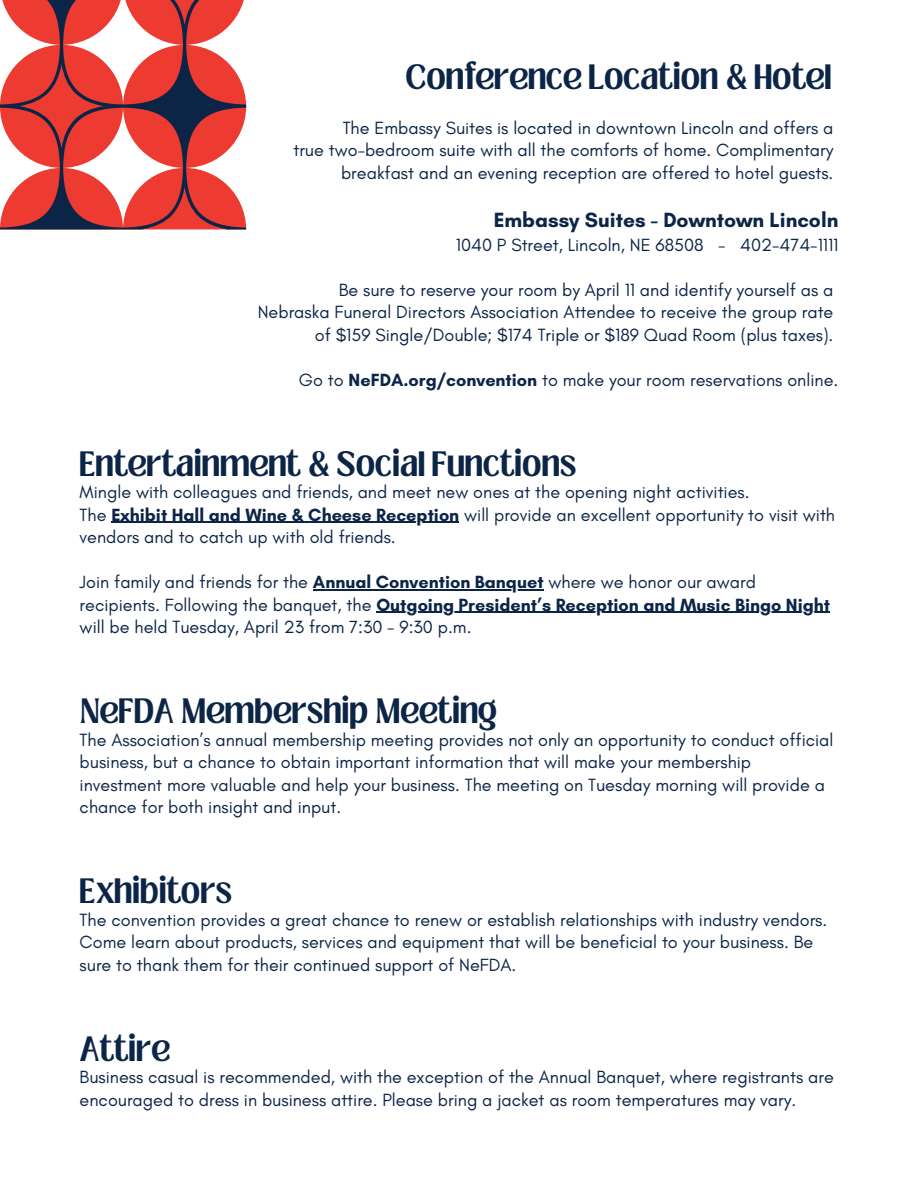
<style>
.page{position:relative;width:918px;height:1188px;background:#fff}
.page>*{position:absolute;margin:0;border:0;box-sizing:border-box;transform-origin:0 0}
.t1{font:700 27px "Loubag";color:#0c2547}
.t2{font:700 21px "Glacial Indifference";color:#0c2547}
.t3{font:18px/22.5px "Glacial Indifference";color:#0c2547}
.t4{font:700 18px "Glacial Indifference";color:#0c2547}
.s1{font-weight:700}
.s2{font-weight:400}
</style>
<div class="page">
<hr style="left:111px;top:522px;width:348px;height:1px;background:#0c2547">
<hr style="left:313px;top:589px;width:231px;height:1px;background:#0c2547">
<hr style="left:376px;top:612px;width:454px;height:1px;background:#0c2547">
<svg style="left:0;top:0;width:246px;height:229px;fill:#ed3b32"></svg>
<p class="t1" style="left:406px;top:55px;width:428px">Conference Location &amp; Hotel</p>
<h1 class="t3" style="left:343px;top:116px;width:492px">The Embassy Suites is located in downtown Lincoln and offers a</h1>
<p class="t3" style="left:293px;top:139px;width:541px">true two-bedroom suite with all the comforts of home. Complimentary</p>
<p class="t3" style="left:341px;top:161px;width:494px">breakfast and an evening reception are offered to hotel guests.</p>
<p class="t2" style="left:494px;top:207px;width:346px">Embassy Suites - Downtown Lincoln</p>
<p class="t3" style="left:456px;top:233px;width:384px">1040 P Street, Lincoln, NE 68508 - 402-474-1111</p>
<p class="t3" style="left:339px;top:278px;width:496px">Be sure to reserve your room by April 11 and identify yourself as a</p>
<p class="t3" style="left:258px;top:301px;width:577px">Nebraska Funeral Directors Association Attendee to receive the group rate</p>
<p class="t3" style="left:315px;top:323px;width:520px">of $159 Single/Double; $174 Triple or $189 Quad Room (plus taxes).</p>
<p class="t3" style="left:299px;top:368px;width:541px">Go to <span class="s1">NeFDA.org/convention</span> to make your room reservations online.</p>
<p class="t1" style="left:80px;top:442px;width:498px">Entertainment &amp; Social Functions</p>
<p class="t3" style="left:80px;top:481px;width:671px">Mingle with colleagues and friends, and meet new ones at the opening night activities.</p>
<p class="t3" style="left:80px;top:503px;width:757px">The <span class="s1">Exhibit Hall and Wine &amp; Cheese Reception</span> will provide an excellent opportunity to visit with</p>
<p class="t3" style="left:80px;top:526px;width:318px">vendors and to catch up with old friends.</p>
<p class="t3" style="left:80px;top:571px;width:678px">Join family and friends for the <span class="s1">Annual Convention Banquet</span> where we honor our award</p>
<p class="t4" style="left:80px;top:594px;width:752px"><span class="s2">recipients. Following the banquet, the</span> Outgoing President’s Reception and Music Bingo Night</p>
<p class="t3" style="left:80px;top:616px;width:393px">will be held Tuesday, April 23 from 7:30 - 9:30 p.m.</p>
<p class="t1" style="left:80px;top:689px;width:419px">NeFDA Membership Meeting</p>
<p class="t3" style="left:80px;top:728px;width:755px">The Association’s annual membership meeting provides not only an opportunity to conduct official business, but a chance to obtain important information that will make your membership</p>
<p class="t3" style="left:80px;top:773px;width:747px">investment more valuable and help your business. The meeting on Tuesday morning will provide a chance for both insight and input.</p>
<p class="t1" style="left:80px;top:869px;width:154px">Exhibitors</p>
<p class="t3" style="left:80px;top:908px;width:749px">The convention provides a great chance to renew or establish relationships with industry vendors.</p>
<p class="t3" style="left:80px;top:931px;width:735px">Come learn about products, services and equipment that will be beneficial to your business. Be sure to thank them for their continued support of NeFDA.</p>
<p class="t1" style="left:80px;top:1027px;width:92px">Attire</p>
<p class="t3" style="left:80px;top:1066px;width:756px">Business casual is recommended, with the exception of the Annual Banquet, where registrants are encouraged to dress in business attire. Please bring a jacket as room temperatures may vary.</p>
</div>
